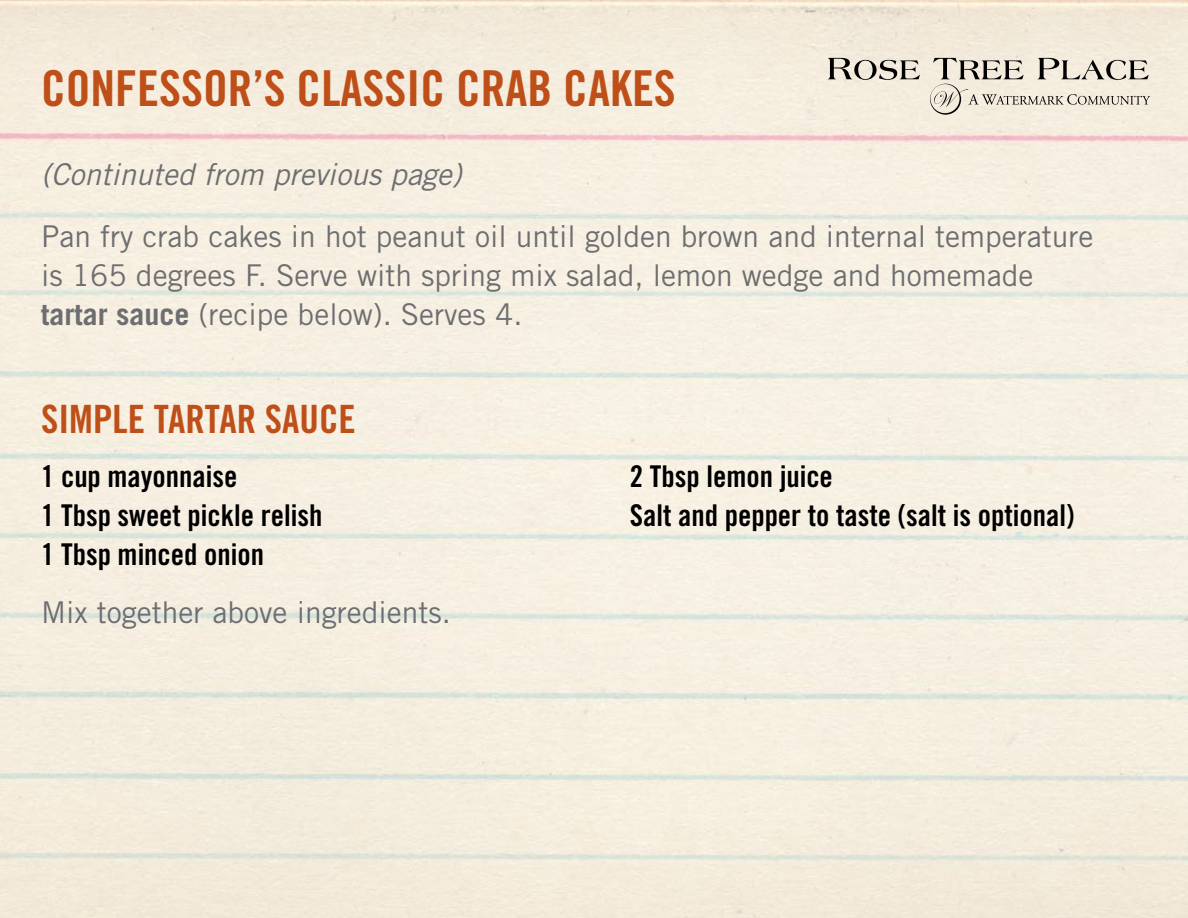
<style>
.page{position:relative;width:1188px;height:918px;background:#fff}
.page>*{position:absolute;margin:0;border:0;box-sizing:border-box;transform-origin:0 0}
.t1{font:49.5px "Trade Gothic Bold Cond Twenty";color:#be4f18}
.t2{font:39px "Trade Gothic Bold Cond Twenty";color:#be4f18}
.t3{font:30px/39px "Trade Gothic";color:#6d6e71}
.t4{font:30px/39px "Trade Gothic Bold Cond Twenty";color:#000}
.t5{font:italic 30px "Trade Gothic";color:#6d6e71}
.s1{font-weight:700}
</style>
<div class="page">
<svg style="left:828px;top:58px;width:92px;height:22px;background:#ada89d"></svg>
<svg style="left:930px;top:58px;width:220px;height:57px;background:#d4cdc0"></svg>
<h1 class="t1" style="left:41px;top:58px;width:636px">CONFESSOR’S CLASSIC CRAB CAKES</h1>
<p class="t5" style="left:41px;top:157px;width:422px">(Continuted from previous page)</p>
<p class="t3" style="left:41px;top:217px;width:1054px">Pan fry crab cakes in hot peanut oil until golden brown and internal temperature is 165 degrees F. Serve with spring mix salad, lemon wedge and homemade <span class="s1">tartar sauce</span> (recipe below). Serves 4.</p>
<h2 class="t2" style="left:41px;top:395px;width:316px">SIMPLE TARTAR SAUCE</h2>
<p class="t4" style="left:41px;top:456px;width:283px">1 cup mayonnaise<br>1 Tbsp sweet pickle relish<br>1 Tbsp minced onion</p>
<p class="t4" style="left:630px;top:456px;width:446px">2 Tbsp lemon juice<br>Salt and pepper to taste (salt is optional)</p>
<p class="t3" style="left:41px;top:593px;width:411px">Mix together above ingredients.</p>
</div>
